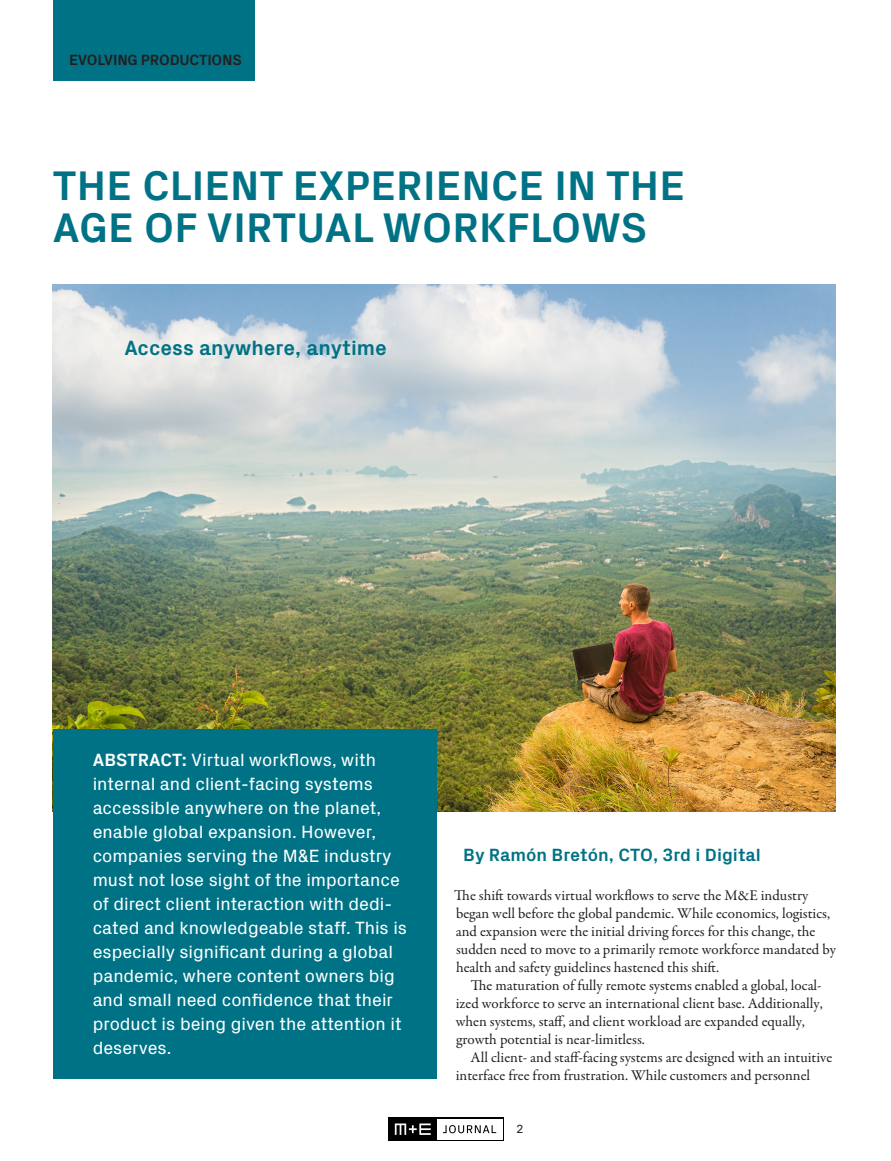
<style>
.page{position:relative;width:891px;height:1161px;background:#fff}
.page>*{position:absolute;margin:0;border:0;box-sizing:border-box;transform-origin:0 0}
.t1{font:700 42px/42px "Px Grotesk";letter-spacing:.005em;color:#007285}
.t2{font:700 21px "Px Grotesk";color:#007285}
.t3{font:18px/24px "Px Grotesk";color:#fff}
.t4{font:700 18px "Px Grotesk";color:#007285}
.t5{font:15px/18px "Garamond Premr Pro";color:#231f20}
.t6{font:700 15px "Px Grotesk";letter-spacing:-.015em;color:#231f20}
.t7{font:12px "Px Grotesk";color:#231f20}
.s1{font-weight:700}
</style>
<div class="page">
<svg style="left:389px;top:1117px;width:115px;height:24px"></svg>
<div style="left:437px;top:1119px;width:65px;height:20px;background:#fff"></div>
<svg style="left:443px;top:1125px;width:53px;height:8px"></svg>
<svg style="left:395px;top:1124px;width:36px;height:11px"></svg>
<img style="left:53px;top:284px;width:783px;height:528px">
<div style="left:53px;top:730px;width:384px;height:349px;background:#007285"></div>
<div style="left:53px;top:0;width:202px;height:81px;background:#007285"></div>
<p class="t6" style="left:69px;top:49px;width:174px">EVOLVING PRODUCTIONS</p>
<p class="t1" style="left:53px;top:162px;width:634px">THE CLIENT EXPERIENCE IN THE<br>AGE OF VIRTUAL WORKFLOWS</p>
<p class="t2" style="left:124px;top:333px;width:264px">Access anywhere, anytime</p>
<p class="t3" style="left:93px;top:746px;width:316px"><span class="s1">ABSTRACT:</span> Virtual workflows, with internal and client-facing systems accessible anywhere on the planet, enable global expansion. However, companies serving the M&amp;E industry must not lose sight of the importance of direct client interaction with dedi&shy;cated and knowledgeable staff. This is especially significant during a global pandemic, where content owners big and small need confidence that their product is being given the attention it deserves.</p>
<p class="t4" style="left:463px;top:842px;width:299px">By Ramón Bretón, CTO, 3rd i Digital</p>
<p class="t5" style="left:454px;top:887px;width:383px">The shift towards virtual workflows to serve the M&amp;E industry began well before the global pandemic. While economics, logistics, and expansion were the initial driving forces for this change, the sudden need to move to a primarily remote workforce mandated by health and safety guidelines hastened this shift.</p>
<p class="t5" style="left:456px;top:977px;width:369px;text-indent:15px">The maturation of fully remote systems enabled a global, local&shy;ized workforce to serve an international client base. Additionally, when systems, staff, and client workload are expanded equally, growth potential is near-limitless.</p>
<p class="t5" style="left:456px;top:1049px;width:378px;text-indent:15px">All client- and staff-facing systems are designed with an intuitive interface free from frustration. While customers and personnel</p>
<p class="t7" style="left:517px;top:1120px;width:8px">2</p>
</div>
